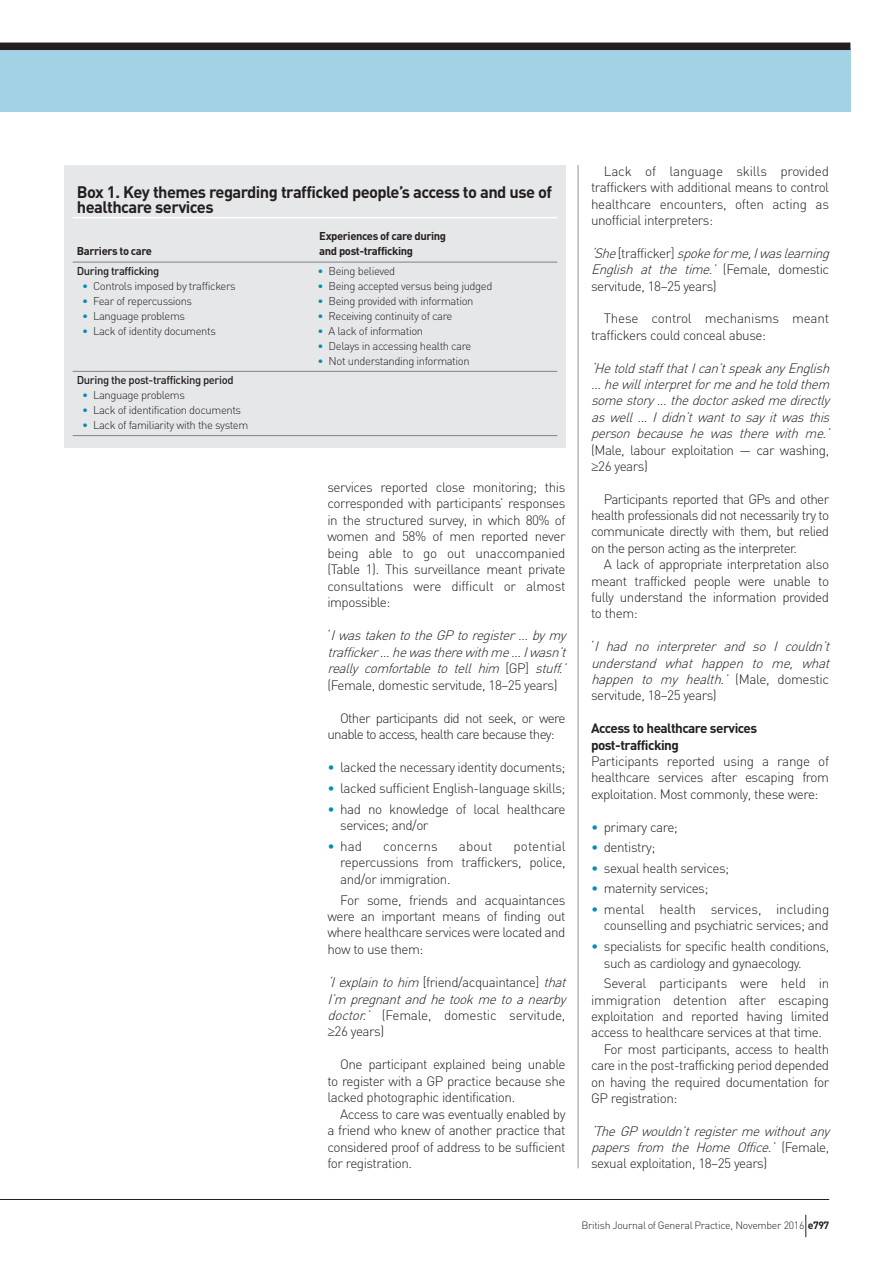
<style>
.page{position:relative;width:893px;height:1263px;background:#fff}
.page>*{position:absolute;margin:0;border:0;box-sizing:border-box;transform-origin:0 0}
.t1{font:700 16.5px/15px "DIN";letter-spacing:-.035em;color:#231f20}
.t2{font:300 13.5px/16.5px "DIN";letter-spacing:-.035em;color:#231f20;text-align:justify}
.t3{font:italic 300 13.5px/16.4px "DIN";color:#231f20}
.t4{font:300 13.5px/16.5px "DIN";letter-spacing:-.055em;color:#231f20}
.t5{font:300 13.5px "DIN";letter-spacing:-.015em;color:#231f20}
.t6{font:700 13.5px/16.4px "DIN";letter-spacing:-.04em;color:#231f20}
.t7{font:300 13.5px "DIN";color:#231f20}
.t8{font:300 11.25px "DIN";letter-spacing:-.035em;color:#231f20}
.t9{font:700 11.25px "DIN";letter-spacing:-.035em;color:#231f20}
.t10{font:500 11.25px "DIN";letter-spacing:-.035em;color:#231f20}
.t11{font:300 10.5px "DIN";letter-spacing:-.025em;color:#231f20}
.s1{color:#008fb3}
.s2{font-style:normal}
.s3{font-family:"Helvetica";font-style:normal}
.s4{font-style:italic}
.s5{font-family:"Helvetica"}
.s6{font-weight:700}
</style>
<div class="page">
<div style="left:0;top:48px;width:850px;height:64px;background:#a2d2e3"></div>
<div style="left:0;top:43px;width:850px;height:7px;background:#231f20"></div>
<hr style="left:578px;top:165px;width:1px;height:1003px;background:#939598">
<div style="left:64px;top:165px;width:502px;height:283px;background:#e6e7e9"></div>
<hr style="left:73px;top:217px;width:484px;height:1px;background:#fff">
<hr style="left:73px;top:262px;width:484px;height:1px;background:#808285">
<hr style="left:73px;top:371px;width:484px;height:1px;background:#808285">
<hr style="left:73px;top:435px;width:484px;height:1px;background:#808285">
<hr style="left:0;top:1199px;width:829px;height:1px;background:#231f20">
<svg style="left:805px;top:1215px;width:1px;height:22px"></svg>
<p class="t1" style="left:77px;top:184px;width:477px">Box 1. Key themes regarding trafficked people’s access to and use of healthcare services</p>
<p class="t9" style="left:319px;top:229px;width:128px">Experiences of care during</p>
<p class="t9" style="left:77px;top:244px;width:77px">Barriers to care</p>
<p class="t9" style="left:319px;top:244px;width:95px">and post-trafficking</p>
<p class="t10" style="left:77px;top:263px;width:84px">During trafficking</p>
<p class="t8" style="left:318px;top:264px;width:79px"><span class="s1">•</span> Being believed</p>
<p class="t8" style="left:82px;top:279px;width:155px"><span class="s1">•</span> Controls imposed by traffickers</p>
<p class="t8" style="left:318px;top:279px;width:176px"><span class="s1">•</span> Being accepted versus being judged</p>
<p class="t8" style="left:82px;top:294px;width:112px"><span class="s1">•</span> Fear of repercussions</p>
<p class="t8" style="left:318px;top:294px;width:157px"><span class="s1">•</span> Being provided with information</p>
<p class="t8" style="left:82px;top:309px;width:104px"><span class="s1">•</span> Language problems</p>
<p class="t8" style="left:318px;top:309px;width:136px"><span class="s1">•</span> Receiving continuity of care</p>
<p class="t8" style="left:82px;top:324px;width:135px"><span class="s1">•</span> Lack of identity documents</p>
<p class="t8" style="left:318px;top:324px;width:107px"><span class="s1">•</span> A lack of information</p>
<p class="t8" style="left:318px;top:339px;width:155px"><span class="s1">•</span> Delays in accessing health care</p>
<p class="t8" style="left:318px;top:354px;width:154px"><span class="s1">•</span> Not understanding information</p>
<p class="t10" style="left:77px;top:373px;width:158px">During the post-trafficking period</p>
<p class="t8" style="left:82px;top:388px;width:104px"><span class="s1">•</span> Language problems</p>
<p class="t8" style="left:82px;top:403px;width:161px"><span class="s1">•</span> Lack of identification documents</p>
<p class="t8" style="left:82px;top:418px;width:168px"><span class="s1">•</span> Lack of familiarity with the system</p>
<p class="t2" style="left:327px;top:478px;width:240px">services reported close monitoring; this corresponded with participants’ responses in the structured survey, in which 80% of women and 58% of men reported never being able to go out unaccompanied (Table 1). This surveillance meant private consultations were difficult or almost impossible:</p>
<p class="t3" style="left:327px;top:627px;width:244px;text-align:justify"><span class="s2">‘</span> IwastakentotheGPtoregister… bymy trafficker… hewastherewithme… Iwasn’t really comfortable to tell him <span class="s2">[ G P ]</span> stuff.’ <span class="s2">(Female, domestic servitude, 18–25 years)</span></p>
<p class="t4" style="left:327px;top:709px;width:240px;text-indent:13px">Other participants did not seek, or were unable to access, health care because they:</p>
<p class="t2" style="left:327px;top:759px;width:240px"><span class="s1">•</span> lacked the necessary identity documents;</p>
<p class="t2" style="left:327px;top:780px;width:240px"><span class="s1">•</span> lacked sufficient English-language skills;</p>
<p class="t2" style="left:340px;top:800px;width:227px;text-indent:-13px"><span class="s1">•</span> had no knowledge of local healthcare services; and/or</p>
<p class="t2" style="left:327px;top:837px;width:36px"><span class="s1">•</span> had</p>
<p class="t7" style="left:383px;top:838px;width:56px">concerns</p>
<p class="t2" style="left:459px;top:837px;width:35px">about</p>
<p class="t2" style="left:340px;top:837px;width:227px;text-indent:173px">potential repercussions from traffickers, police, and/or immigration.</p>
<p class="t2" style="left:327px;top:891px;width:240px;text-indent:13px">For some, friends and acquaintances were an important means of finding out where healthcare services were located and how to use them:</p>
<p class="t3" style="left:327px;top:974px;width:244px">‘Iexplaintohim <span class="s2">[friend/acquaintance]</span> that I’m pregnantandhetookmetoanearby doctor.’ <span class="s2">(Female, domestic servitude, </span><span class="s3">≥</span><span class="s2">26 years)</span></p>
<p class="t2" style="left:327px;top:1056px;width:240px;text-indent:13px">One participant explained being unable to register with a GP practice because she lacked photographic identification.</p>
<p class="t2" style="left:327px;top:1106px;width:240px;text-indent:13px">Access to care was eventually enabled by a friend who knew of another practice that considered proof of address to be sufficient for registration.</p>
<p class="t2" style="left:591px;top:163px;width:240px;text-indent:13px">Lack of language skills provided traffickers with additional means to control healthcare encounters, often acting as unofficial interpreters:</p>
<p class="t2" style="left:591px;top:245px;width:244px;text-align:left"><span class="s4">‘She</span>[ t ra f f i c k e r] <span class="s4">spokeforme,Iwaslearning<br>English at the time.’</span> ( Fe m a le , d o m e st i c servitude, 18–25 years)</p>
<p class="t2" style="left:591px;top:310px;width:240px;text-indent:13px">These control mechanisms meant traffickers could conceal abuse:</p>
<p class="t3" style="left:591px;top:359px;width:244px;text-align:justify">‘HetoldstaffthatIcan’tspeakanyEnglish … hewillinterpretformeandhetoldthem somestory… thedoctoraskedmedirectly aswell… Ididn’twanttosayitwasthis person because he was there with me.’</p>
<p class="t2" style="left:591px;top:441px;width:240px">(Male, labour exploitation — car washing, <span class="s5">≥</span>26 years)</p>
<p class="t2" style="left:591px;top:490px;width:240px;text-indent:13px">Participants reported that GPs and other health professionals did not necessarily try to communicate directly with them, but relied on the person acting as the interpreter.</p>
<p class="t2" style="left:591px;top:556px;width:240px;text-indent:13px">A lack of appropriate interpretation also meant trafficked people were unable to fully understand the information provided to them:</p>
<p class="t3" style="left:591px;top:638px;width:244px"><span class="s2">‘</span> I had no interpreter and so I couldn’t understand what happen to me, what happen to my health.’ <span class="s2">( M a le , d o m e st i c servitude, 18–25 years)</span></p>
<p class="t6" style="left:591px;top:719px;width:168px">Access to healthcare services post-trafficking</p>
<p class="t2" style="left:591px;top:753px;width:240px">Participants reported using a range of healthcare services after escaping from exploitation. Most commonly, these were:</p>
<p class="t2" style="left:591px;top:818px;width:88px"><span class="s1">•</span> primary care;</p>
<p class="t2" style="left:591px;top:839px;width:66px"><span class="s1">•</span> dentistry;</p>
<p class="t2" style="left:591px;top:859px;width:140px"><span class="s1">•</span> sexual health services;</p>
<p class="t2" style="left:591px;top:880px;width:119px"><span class="s1">•</span> maternity services;</p>
<p class="t2" style="left:591px;top:901px;width:240px;text-align:right"><span class="s1">•</span> mental health services, including counselling and psychiatric services; and</p>
<p class="t2" style="left:604px;top:938px;width:227px;text-indent:-13px"><span class="s1">•</span> specialists for specific health conditions, such as cardiology and gynaecology.</p>
<p class="t5" style="left:604px;top:975px;width:227px">Several participants were held in</p>
<p class="t5" style="left:591px;top:991px;width:239px">immigration detention after escaping</p>
<p class="t2" style="left:591px;top:1008px;width:240px">exploitation and reported having limited</p>
<p class="t2" style="left:591px;top:1024px;width:233px">access to healthcare services at that time.</p>
<p class="t2" style="left:604px;top:1040px;width:227px">For most participants, access to health</p>
<p class="t2" style="left:591px;top:1057px;width:240px">care in the post-trafficking period depended</p>
<p class="t2" style="left:591px;top:1073px;width:240px">on having the required documentation for</p>
<p class="t2" style="left:591px;top:1090px;width:88px">GP registration:</p>
<p class="t3" style="left:591px;top:1122px;width:244px">‘TheGPwouldn’tregistermewithoutany papers from the Home Office.’ <span class="s2">( F e m a l e , sexual exploitation, 18–25 years)</span></p>
<p class="t11" style="left:581px;top:1219px;width:249px">British Journal of General Practice, November 2016 <span class="s6">e797</span></p>
</div>
